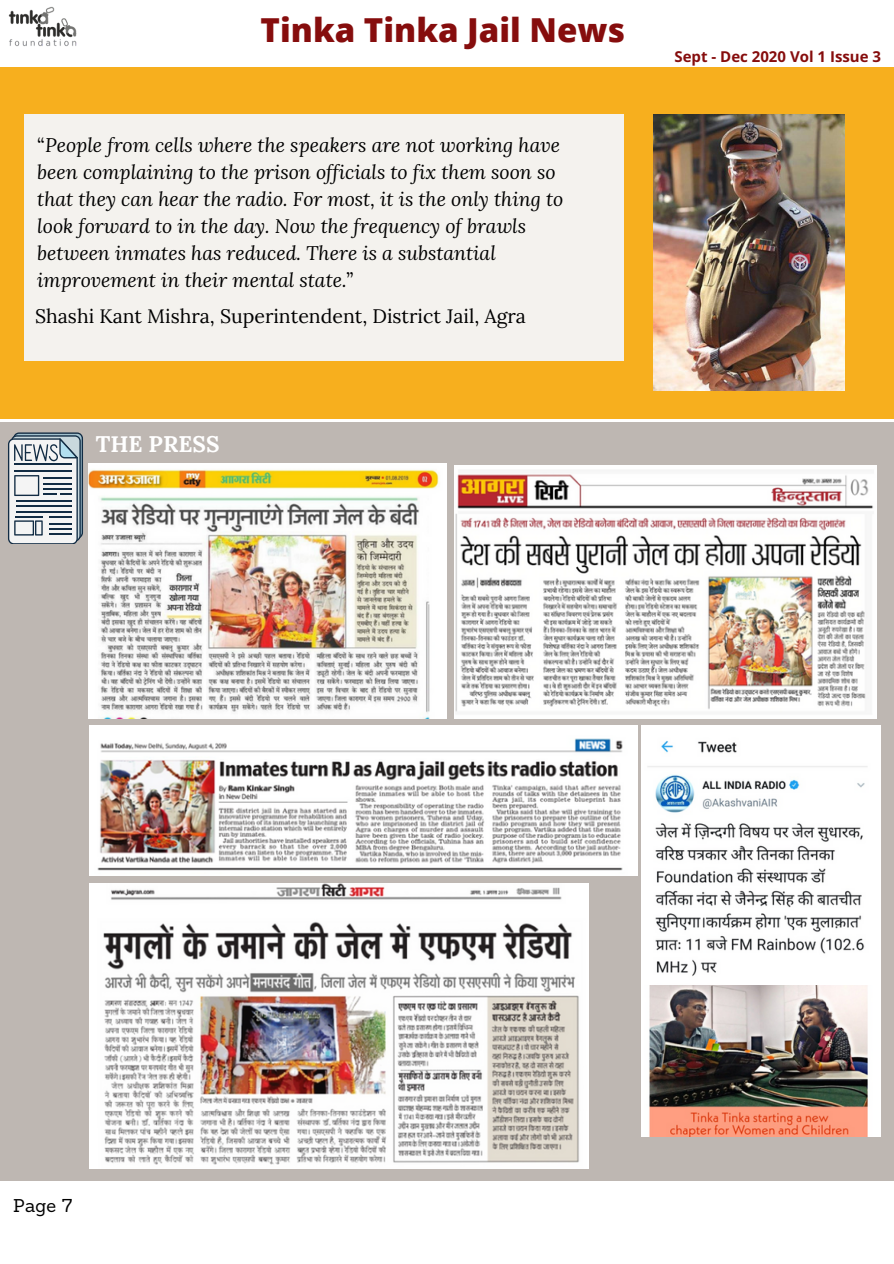
<style>
.page{position:relative;width:894px;height:1264px;background:#fff}
.page>*{position:absolute;margin:0;border:0;box-sizing:border-box;transform-origin:0 0}
.t1{font:800 33px "Open Sans";color:#860d0d}
.t2{font:700 22.5px "Lora";color:#fff}
.t3{font:italic 19.5px/27px "Lora";color:#000}
.t4{font:19.5px "Lora";color:#000}
.t5{font:18px "Sanchez";color:#000}
.t6{font:700 15px "Open Sans Hebrew";color:#860d0d}
.s1{font-style:normal}
</style>
<div class="page">
<div style="left:0;top:422px;width:893px;height:758px;background:#beb7b2"></div>
<img style="left:8px;top:6px;width:69px;height:41px">
<div style="left:0;top:67px;width:893px;height:351px;background:#f7af1e"></div>
<div style="left:24px;top:114px;width:599px;height:247px;background:#f4f4f4"></div>
<img style="left:454px;top:465px;width:422px;height:253px">
<svg style="left:8px;top:432px;width:75px;height:112px;background:#acb5bd"></svg>
<img style="left:89px;top:725px;width:548px;height:150px">
<img style="left:89px;top:464px;width:358px;height:254px">
<img style="left:89px;top:883px;width:499px;height:285px">
<img style="left:641px;top:725px;width:238px;height:260px">
<img style="left:641px;top:985px;width:238px;height:151px">
<img style="left:653px;top:114px;width:191px;height:277px">
<p class="t1" style="left:260px;top:7px;width:366px">Tinka Tinka Jail News</p>
<p class="t3" style="left:37px;top:131px;width:527px"><span class="s1">“</span>People from cells where the speakers are not working have been complaining to the prison officials to fix them soon so that they can hear the radio. For most, it is the only thing to look forward to in the day. Now the frequency of brawls between inmates has reduced. There is a substantial improvement in their mental state.<span class="s1">”</span></p>
<p class="t4" style="left:35px;top:303px;width:492px">Shashi Kant Mishra, Superintendent, District Jail, Agra</p>
<p class="t2" style="left:96px;top:429px;width:125px">THE PRESS</p>
<p class="t6" style="left:674px;top:46px;width:208px">Sept - Dec 2020 Vol 1 Issue 3</p>
<p class="t5" style="left:13px;top:1194px;width:61px">Page 7</p>
</div>
